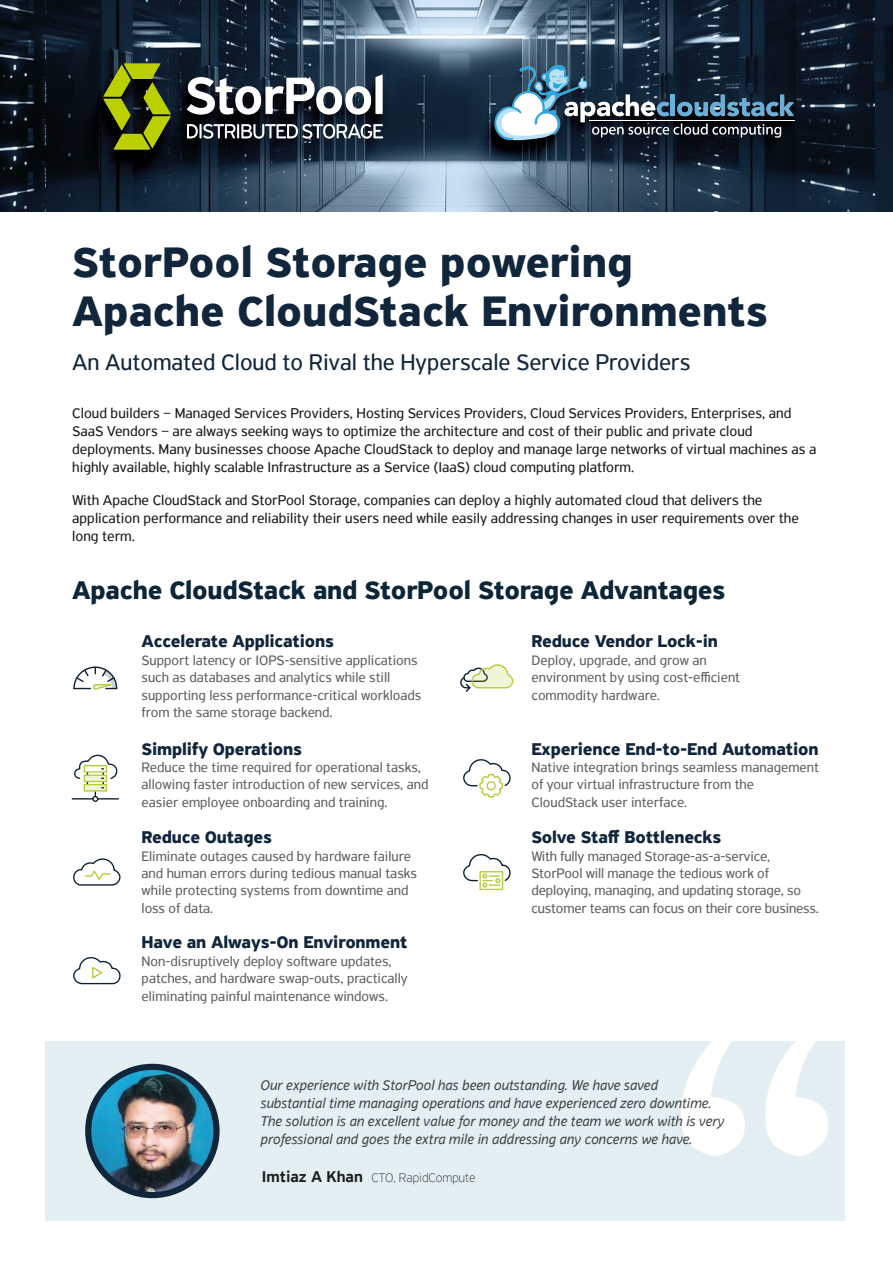
<style>
.page{position:relative;width:893px;height:1263px;background:#fff}
.page>*{position:absolute;margin:0;border:0;box-sizing:border-box;transform-origin:0 0}
.t1{font:700 45px/49.5px "PF Highway Sans Pro";color:#11263b}
.t2{font:700 27px "PF Highway Sans Pro";letter-spacing:-.01em;color:#0c2537}
.t3{font:24px "PF Highway Sans Pro";color:#11263b}
.t4{font:700 18px "PF Highway Sans Pro";letter-spacing:-.01em;color:#11263b}
.t5{font:15px/18px "PF Highway Sans Pro";color:#1d1d1b}
.t6{font:italic 15px/18px "PF Highway Sans Pro";color:#1d1d1b}
.t7{font:14.55px/17.4px "PF Highway Sans Pro";color:#646363}
.t8{font:100 13.5px "PF Highway Sans Pro";color:rgb(29 29 27/.8)}
.s1{font-weight:500;font-size:16.5px;color:#1d1d1b}
</style>
<div class="page">
<img style="left:0;top:0;width:893px;height:212px">
<svg style="left:463px;top:759px;width:48px;height:39px"></svg>
<svg style="left:72px;top:754px;width:46px;height:48px"></svg>
<div style="left:84px;top:765px;width:23px;height:8px;border:1px solid #b3cd3b"></div>
<svg style="left:73px;top:957px;width:48px;height:28px"></svg>
<svg style="left:73px;top:858px;width:48px;height:28px"></svg>
<svg style="left:463px;top:854px;width:48px;height:34px"></svg>
<div style="left:479px;top:871px;width:24px;height:19px;border:1px solid #b3cd3b"></div>
<svg style="left:460px;top:664px;width:54px;height:28px"></svg>
<div style="left:45px;top:1041px;width:800px;height:180px;background:#e4eff3"></div>
<svg style="left:681px;top:1041px;width:147px;height:115px"></svg>
<div style="left:85px;top:1064px;width:135px;height:134px;background:#11263b;border-radius:50%"></div>
<img style="left:91px;top:1070px;width:122px;height:122px;border-radius:61px">
<svg style="left:103px;top:63px;width:68px;height:86px;background:#5b670f"></svg>
<svg style="left:187px;top:74px;width:195px;height:40px"></svg>
<svg style="left:187px;top:124px;width:196px;height:14px"></svg>
<svg style="left:490px;top:64px;width:311px;height:77px;background:#3e5161"></svg>
<svg style="left:73px;top:666px;width:45px;height:24px"></svg>
<h1 class="t1" style="left:72px;top:239px;width:697px">StorPool Storage powering<br>Apache CloudStack Environments</h1>
<h3 class="t3" style="left:72px;top:348px;width:620px">An Automated Cloud to Rival the Hyperscale Service Providers</h3>
<p class="t5" style="left:72px;top:403px;width:745px">Cloud builders – Managed Services Providers, Hosting Services Providers, Cloud Services Providers, Enterprises, and SaaS Vendors – are always seeking ways to optimize the architecture and cost of their public and private cloud deployments. Many businesses choose Apache CloudStack to deploy and manage large networks of virtual machines as a highly available, highly scalable Infrastructure as a Service (IaaS) cloud computing platform.</p>
<p class="t5" style="left:72px;top:490px;width:728px">With Apache CloudStack and StorPool Storage, companies can deploy a highly automated cloud that delivers the application performance and reliability their users need while easily addressing changes in user requirements over the long term.</p>
<h2 class="t2" style="left:72px;top:575px;width:655px">Apache CloudStack and StorPool Storage Advantages</h2>
<p class="t4" style="left:142px;top:631px;width:194px">Accelerate Applications</p>
<p class="t7" style="left:142px;top:651px;width:281px">Support latency or IOPS-sensitive applications such as databases and analytics while still supporting less performance-critical workloads from the same storage backend.</p>
<p class="t4" style="left:142px;top:738px;width:162px">Simplify Operations</p>
<p class="t7" style="left:142px;top:758px;width:288px">Reduce the time required for operational tasks, allowing faster introduction of new services, and easier employee onboarding and training.</p>
<p class="t4" style="left:142px;top:827px;width:132px">Reduce Outages</p>
<p class="t7" style="left:142px;top:847px;width:277px">Eliminate outages caused by hardware failure and human errors during tedious manual tasks while protecting systems from downtime and loss of data.</p>
<p class="t4" style="left:142px;top:932px;width:267px">Have an Always-On Environment</p>
<p class="t7" style="left:142px;top:952px;width:268px">Non-disruptively deploy soſtware updates, patches, and hardware swap-outs, practically eliminating painful maintenance windows.</p>
<p class="t4" style="left:531px;top:631px;width:188px">Reduce Vendor Lock-in</p>
<p class="t7" style="left:531px;top:651px;width:210px">Deploy, upgrade, and grow an environment by using cost-efficient commodity hardware.</p>
<p class="t4" style="left:531px;top:738px;width:289px">Experience End-to-End Automation</p>
<p class="t7" style="left:531px;top:758px;width:289px">Native integration brings seamless management of your virtual infrastructure from the<br>CloudStack user interface.</p>
<p class="t4" style="left:531px;top:827px;width:191px">Solve Staff Bottlenecks</p>
<p class="t7" style="left:531px;top:847px;width:289px">With fully managed Storage-as-a-service, StorPool will manage the tedious work of deploying, managing, and updating storage, so customer teams can focus on their core business.</p>
<p class="t6" style="left:260px;top:1076px;width:465px">Our experience with StorPool has been outstanding. We have saved substantial time managing operations and have experienced zero downtime.<br>The solution is an excellent value for money and the team we work with is very professional and goes the extra mile in addressing any concerns we have.</p>
<p class="t8" style="left:262px;top:1170px;width:215px"><span class="s1">Imtiaz A Khan</span> CTO, RapidCompute</p>
</div>
